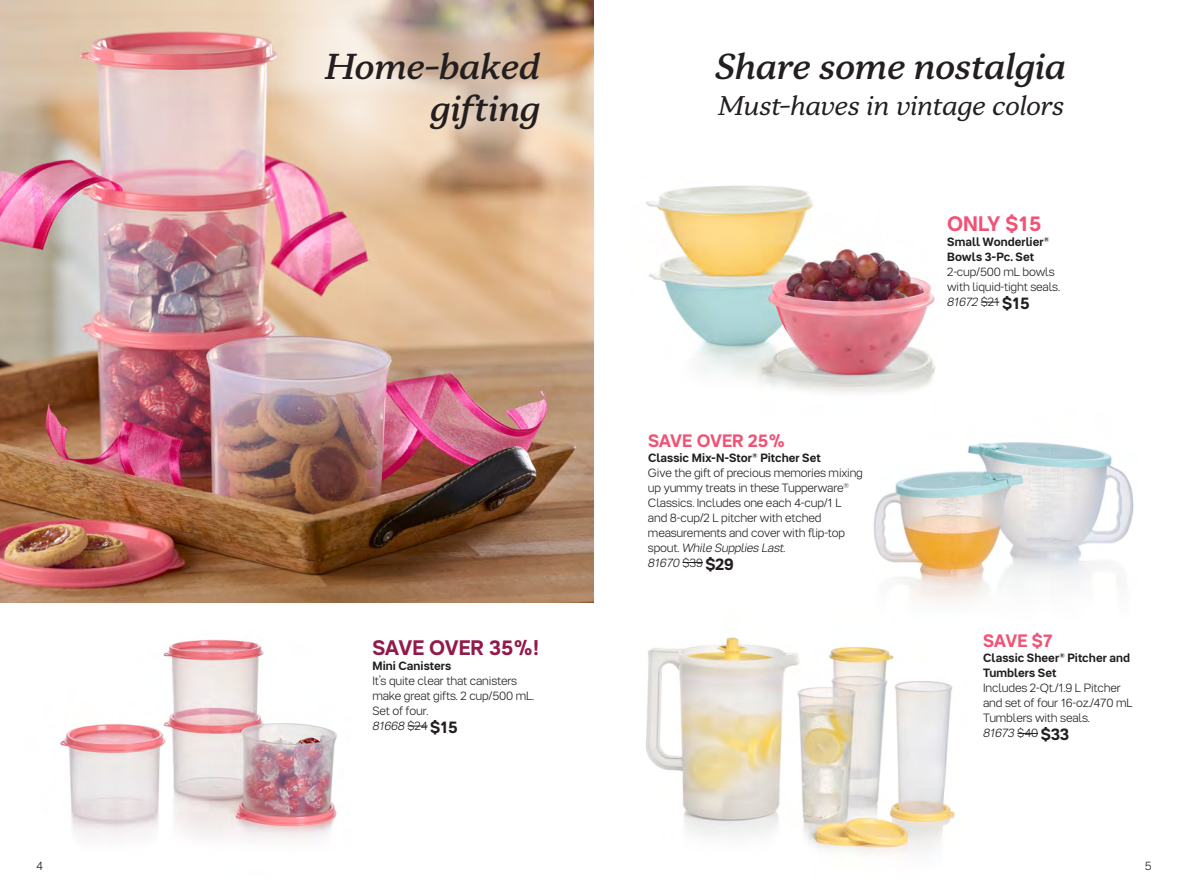
<style>
.page{position:relative;width:1188px;height:891px;background:#fff}
.page>*{position:absolute;margin:0;border:0;box-sizing:border-box;transform-origin:0 0}
.t1{font:36px/42px "Tupper Serif 25 Meditalic";color:#231f20;text-align:right}
.t2{font:italic 27px "Tupper Serif 24";color:#231f20}
.t3{font:700 21px "Tupper PRO";color:#911a4b}
.t4{font:700 21px "Tupper PRO";color:#f05375}
.t5{font:700 18px "Tupper PRO";letter-spacing:-.01em;color:#f05375}
.t6{font:300 12px/15px "Tupper PRO";letter-spacing:-.015em;color:#231f20}
.t7{font:700 12px/15px "Tupper PRO";color:#231f20}
.s1{font-style:italic}
.s2{font-weight:700;font-size:16.5px}
.s3{font-weight:700}
</style>
<div class="page">
<img style="left:60px;top:639px;width:277px;height:201px">
<img style="left:0;top:0;width:594px;height:602px">
<img style="left:646px;top:185px;width:289px;height:208px">
<img style="left:873px;top:442px;width:261px;height:160px">
<img style="left:646px;top:637px;width:309px;height:218px">
<svg style="left:253px;top:6px;width:209px;height:210px;background:#e9c3ad"></svg>
<svg style="left:382px;top:6px;width:209px;height:210px;background:#d4b291"></svg>
<svg style="left:253px;top:0;width:338px;height:128px;background:#dec7b3"></svg>
<svg style="left:407px;top:726px;width:21px;height:1px"></svg>
<svg style="left:682px;top:562px;width:21px;height:1px"></svg>
<svg style="left:1017px;top:733px;width:21px;height:1px"></svg>
<svg style="left:981px;top:302px;width:18px;height:1px"></svg>
<h1 class="t1" style="left:325px;top:45px;width:216px">Home-baked gifting</h1>
<h3 class="t3" style="left:372px;top:636px;width:168px">SAVE OVER 35%!</h3>
<p class="t7" style="left:372px;top:658px;width:80px">Mini Canisters</p>
<p class="t6" style="left:372px;top:673px;width:163px">It’s quite clear that canisters make great gifts. 2 cup/500 mL.<br>Set of four.<br><span class="s1">81668</span> $24 <span class="s2">$15</span></p>
<h1 class="t1" style="left:716px;top:45px;width:352px">Share some nostalgia</h1>
<h2 class="t2" style="left:718px;top:88px;width:347px">Must-haves in vintage colors</h2>
<h3 class="t5" style="left:648px;top:430px;width:139px">SAVE OVER 25%</h3>
<p class="t6" style="left:648px;top:450px;width:216px"><span class="s3">Classic Mix-N-Stor</span><sup>®</sup> <span class="s3">Pitcher Set<br></span>Give the gift of precious memories mixing up yummy treats in these Tupperware<sup>®<br></sup>Classics. Includes one each 4-cup/1 L and 8-cup/2 L pitcher with etched measurements and cover with flip-top spout. <span class="s1">While Supplies Last.<br>81670</span> $39 <span class="s2">$29</span></p>
<h3 class="t4" style="left:947px;top:212px;width:96px">ONLY $15</h3>
<p class="t7" style="left:947px;top:234px;width:104px">Small Wonderlier<sup>®<br></sup>Bowls 3-Pc. Set</p>
<p class="t6" style="left:947px;top:264px;width:114px">2-cup/500 mL bowls with liquid-tight seals.<br><span class="s1">81672</span> $21 <span class="s2">$15</span></p>
<h3 class="t5" style="left:983px;top:631px;width:71px">SAVE $7</h3>
<p class="t7" style="left:983px;top:651px;width:148px">Classic Sheer<sup>®</sup> Pitcher and<br>Tumblers Set</p>
<p class="t6" style="left:983px;top:681px;width:151px">Includes 2-Qt./1.9 L Pitcher and set of four 16-oz./470 mL<br>Tumblers with seals.<br><span class="s1">81673</span> $40 <span class="s2">$33</span></p>
<p class="t6" style="left:36px;top:859px;width:8px">4</p>
<p class="t6" style="left:1145px;top:859px;width:9px">5</p>
</div>
